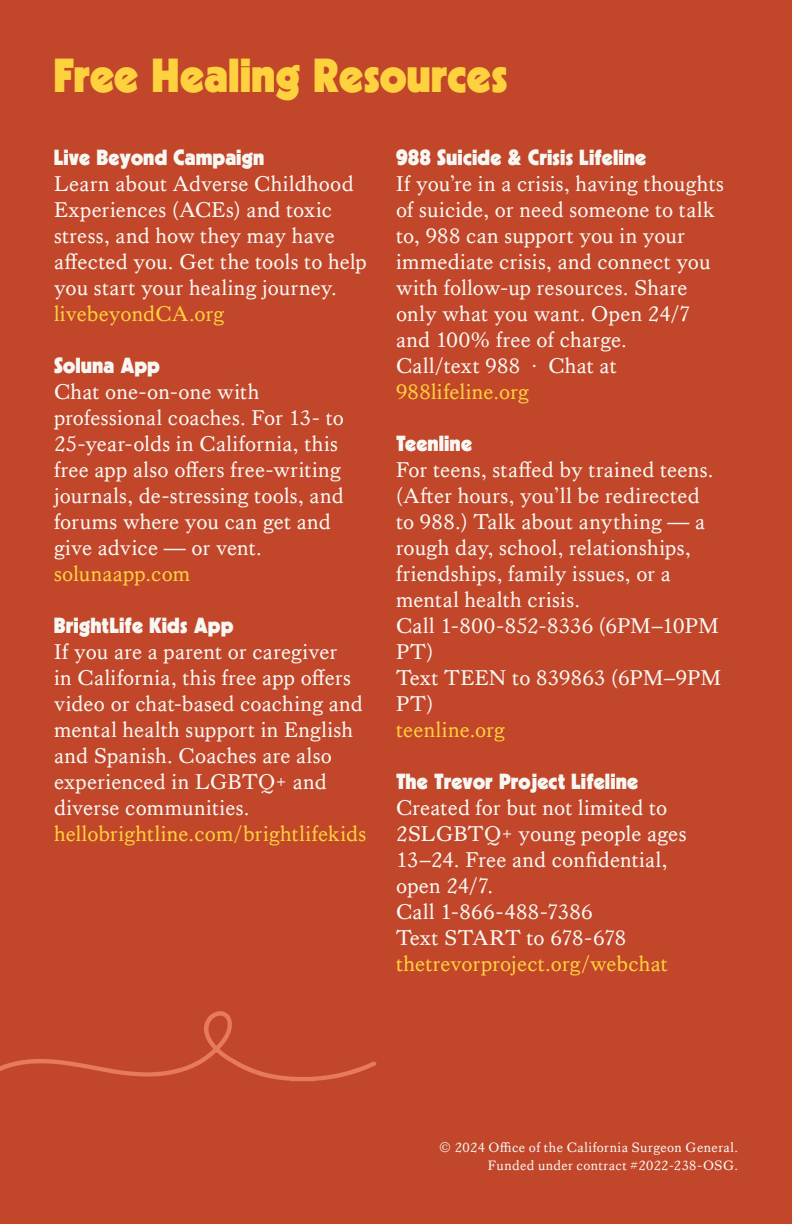
<style>
.page{position:relative;width:792px;height:1224px;background:#c24629}
.page>*{position:absolute;margin:0;border:0;box-sizing:border-box;transform-origin:0 0}
.t1{font:48px "Swell";letter-spacing:.005em;color:#fed13e}
.Intro{font:22px/26px "Kings Caslon";letter-spacing:.01em;color:#f7f8f4}
.Intro-2{font:22px "Kings Caslon";letter-spacing:.005em;color:#fed13e}
.Intro-3{font:22px "Swell";letter-spacing:.02em;color:#f7f8f4}
.Intro-4{font:22px "Kings Caslon";letter-spacing:-.01em;color:#f7f8f4}
.Question{font:14px/18px "Kings Caslon";letter-spacing:.03em;color:#f7f8f4;text-align:right}
.s1{color:#fed13e}
</style>
<div class="page">
<svg style="left:0;top:1011px;width:376px;height:70px"></svg>
<h1 class="t1" style="left:54px;top:50px;width:455px">Free Healing Resources</h1>
<p class="Intro-3" style="left:54px;top:146px;width:212px">Live Beyond Campaign</p>
<p class="Intro" style="left:54px;top:171px;width:314px">Learn about Adverse Childhood<br>Experiences (ACEs) and toxic stress, and how they may have affected you. Get the tools to help you start your healing journey.</p>
<p class="Intro-2" style="left:54px;top:301px;width:172px">livebeyondCA.org</p>
<p class="Intro-3" style="left:54px;top:354px;width:107px">Soluna App</p>
<p class="Intro" style="left:54px;top:379px;width:292px">Chat one-on-one with professional coaches. For 13- to<br>25-year-olds in California, this free app also offers free-writing journals, de-stressing tools, and forums where you can get and give advice — or vent.</p>
<p class="Intro-2" style="left:54px;top:561px;width:138px">solunaapp.com</p>
<p class="Intro-3" style="left:54px;top:614px;width:181px">BrightLife Kids App</p>
<p class="Intro" style="left:54px;top:639px;width:310px">If you are a parent or caregiver<br>in California, this free app offers video or chat-based coaching and mental health support in English and Spanish. Coaches are also experienced in LGBTQ+ and diverse communities.</p>
<p class="Intro-2" style="left:54px;top:821px;width:314px">hellobrightline.com/brightlifekids</p>
<p class="Intro-3" style="left:396px;top:146px;width:252px">988 Suicide &amp; Crisis Lifeline</p>
<p class="Intro" style="left:396px;top:171px;width:329px">If you’re in a crisis, having thoughts of suicide, or need someone to talk to, 988 can support you in your immediate crisis, and connect you with follow-up resources. Share only what you want. Open 24/7 and 100% free of charge.</p>
<p class="Intro" style="left:396px;top:353px;width:222px">Call/text 988 · Chat at<br><span class="s1">988lifeline.org</span></p>
<p class="Intro-3" style="left:396px;top:432px;width:78px">Teenline</p>
<p class="Intro" style="left:396px;top:457px;width:319px">For teens, staffed by trained teens. (After hours, you’ll be redirected to 988.) Talk about anything — a rough day, school, relationships, friendships, family issues, or a mental health crisis.</p>
<p class="Intro" style="left:396px;top:613px;width:324px">Call 1-800-852-8336 (6PM–10PM<br>PT)</p>
<p class="Intro" style="left:396px;top:665px;width:327px">Text TEEN to 839863 (6PM–9PM<br>PT)</p>
<p class="Intro-2" style="left:396px;top:717px;width:110px">teenline.org</p>
<p class="Intro-3" style="left:396px;top:770px;width:244px">The Trevor Project Lifeline</p>
<p class="Intro" style="left:396px;top:795px;width:292px">Created for but not limited to<br>2SLGBTQ+ young people ages<br>13–24. Free and confidential, open 24/7.</p>
<p class="Intro" style="left:396px;top:899px;width:198px">Call 1-866-488-7386</p>
<p class="Intro-4" style="left:396px;top:925px;width:232px">Text START to 678-678</p>
<p class="Intro-2" style="left:396px;top:951px;width:273px">thetrevorproject.org/webchat</p>
<p class="Question" style="left:439px;top:1138px;width:300px">© 2024 Office of the California Surgeon General.<br>Funded under contract #2022-238-OSG.</p>
</div>
